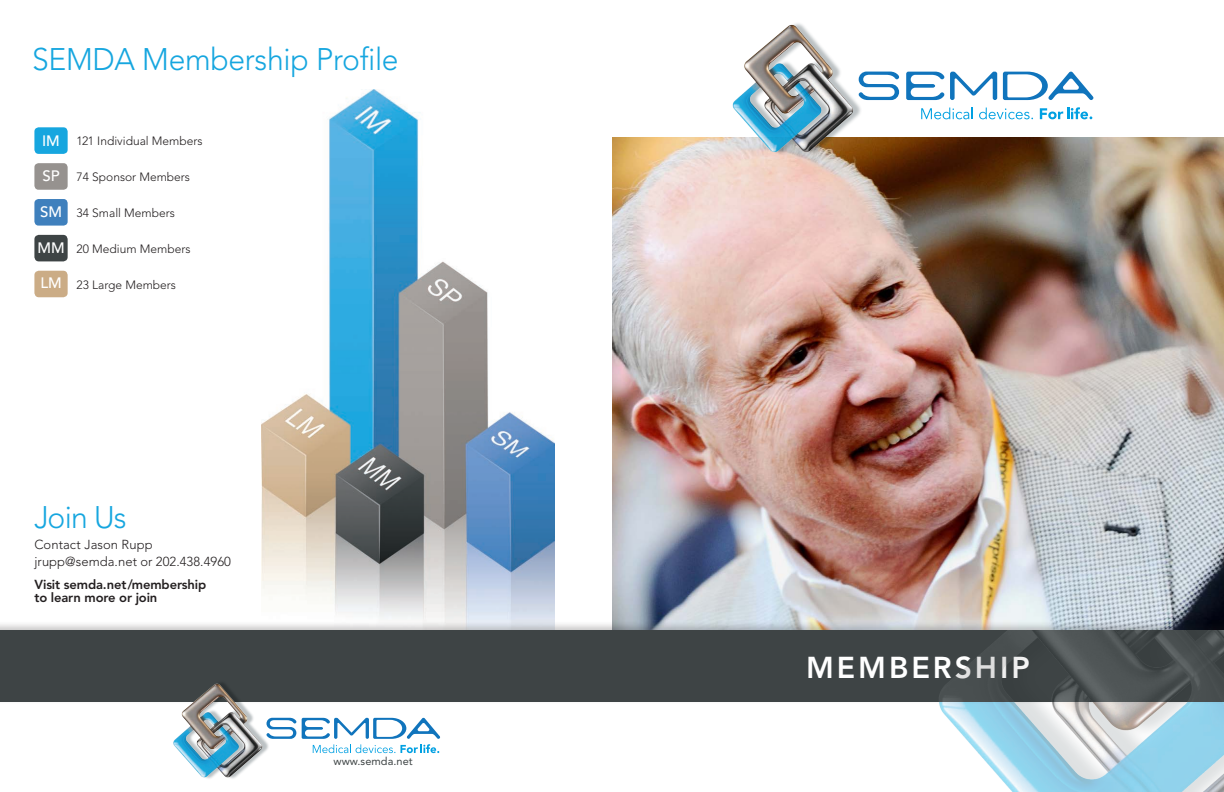
<style>
.page{position:relative;width:1224px;height:792px;background:#fff}
.page>*{position:absolute;margin:0;border:0;box-sizing:border-box;transform-origin:0 0}
.t1{font:300 31px "Avenir LT Std";letter-spacing:-.01em;color:#16a6df}
.t2{font:800 30px "Avenir LT Std";letter-spacing:.1em;color:#fff}
.t3{font:500 15px "Avenir LT Std";color:#fff}
.t4{font:300 13px/17px "Avenir LT Std";letter-spacing:.005em;color:#231f20}
.t5{font:800 13px/13px "Avenir LT Std";letter-spacing:-.01em;color:#231f20}
.t6{font:300 12px "Avenir LT Std";color:#231f20}
.t7{font:11px "Avenir LT Std";letter-spacing:.005em;color:#3e4445}
</style>
<div class="page">
<img style="left:261px;top:89px;width:293px;height:531px">
<img style="left:612px;top:137px;width:612px;height:483px">
<div style="left:0;top:620px;width:1224px;height:85px;background:#231f20;opacity:.25"></div>
<div style="left:0;top:630px;width:1224px;height:72px;background:#3e4445"></div>
<img style="left:919px;top:630px;width:305px;height:162px">
<svg style="left:270px;top:718px;width:26px;height:21px"></svg>
<svg style="left:302px;top:718px;width:138px;height:35px"></svg>
<img style="left:266px;top:702px;width:4px;height:49px">
<img style="left:170px;top:683px;width:96px;height:96px">
<svg style="left:864px;top:72px;width:35px;height:28px"></svg>
<svg style="left:906px;top:72px;width:38px;height:28px"></svg>
<svg style="left:950px;top:72px;width:47px;height:28px"></svg>
<svg style="left:1003px;top:72px;width:90px;height:28px"></svg>
<svg style="left:921px;top:108px;width:52px;height:11px"></svg>
<svg style="left:979px;top:108px;width:54px;height:11px"></svg>
<svg style="left:1040px;top:107px;width:52px;height:12px"></svg>
<img style="left:858px;top:72px;width:6px;height:84px">
<img style="left:728px;top:23px;width:130px;height:134px">
<div style="left:34px;top:127px;width:34px;height:27px;background:#16a6df;border-radius:4px"></div>
<div style="left:34px;top:163px;width:34px;height:27px;background:#96928f;border-radius:4px"></div>
<div style="left:34px;top:199px;width:34px;height:27px;background:#3f80bd;border-radius:4px"></div>
<div style="left:34px;top:235px;width:34px;height:26px;background:#3e4445;border-radius:4px"></div>
<div style="left:34px;top:271px;width:34px;height:26px;background:#cbac86;border-radius:4px"></div>
<h1 class="t1" style="left:32px;top:41px;width:368px">SEMDA Membership Profile</h1>
<p class="t3" style="left:42px;top:132px;width:19px">IM</p>
<p class="t3" style="left:42px;top:167px;width:19px">SP</p>
<p class="t3" style="left:40px;top:203px;width:23px">SM</p>
<p class="t3" style="left:37px;top:239px;width:29px">MM</p>
<p class="t3" style="left:40px;top:275px;width:23px">LM</p>
<p class="t6" style="left:77px;top:133px;width:127px">121 Individual Members</p>
<p class="t6" style="left:77px;top:169px;width:115px">74 Sponsor Members</p>
<p class="t6" style="left:77px;top:205px;width:100px">34 Small Members</p>
<p class="t6" style="left:77px;top:241px;width:115px">20 Medium Members</p>
<p class="t6" style="left:77px;top:277px;width:101px">23 Large Members</p>
<h1 class="t1" style="left:34px;top:499px;width:94px">Join Us</h1>
<p class="t4" style="left:34px;top:536px;width:198px">Contact Jason Rupp jrupp@semda.net or 202.438.4960</p>
<p class="t5" style="left:34px;top:578px;width:173px">Visit semda.net/membership to learn more or join</p>
<p class="t7" style="left:333px;top:754px;width:81px">www.semda.net</p>
<h2 class="t2" style="left:806px;top:650px;width:225px">MEMBERSHIP</h2>
</div>
